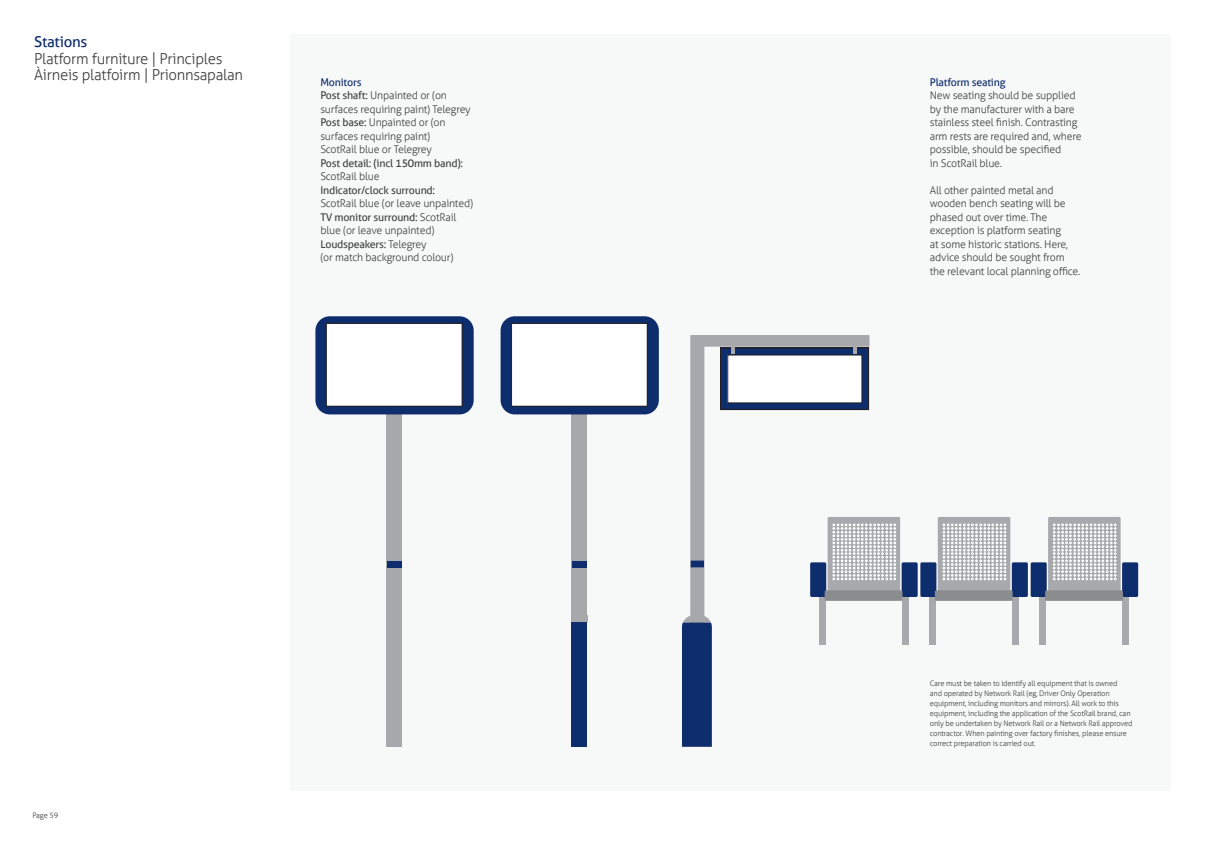
<style>
.page{position:relative;width:1205px;height:851px;background:#fff}
.page>*{position:absolute;margin:0;border:0;box-sizing:border-box;transform-origin:0 0}
.t1{font:300 15px/16.9px "Scot Rail Aller";letter-spacing:-.02em;color:#414042}
.t2{font:15px "Scot Rail Aller";letter-spacing:-.02em;color:#0e2d6d}
.t3{font:300 10.62px/13.5px "Scot Rail Aller";letter-spacing:-.02em;color:#414042}
.t4{font:10.62px "Scot Rail Aller";letter-spacing:-.02em;color:#414042}
.t5{font:10.62px "Scot Rail Aller";letter-spacing:-.02em;color:#0e2d6d}
.t6{font:300 7.5px/10px "Scot Rail Aller";letter-spacing:-.02em;color:#414042}
.s1{font-weight:400;color:#0e2d6d}
.s2{font-weight:400}
</style>
<div class="page">
<div style="left:290px;top:34px;width:880px;height:756px;background:#f7f8f8"></div>
<div style="left:572px;top:620px;width:15px;height:126px;background:#0e2d6d"></div>
<div style="left:572px;top:409px;width:15px;height:212px;background:#a6a8ab"></div>
<div style="left:500px;top:316px;width:159px;height:98px;background:#0e2d6d;border-radius:14px"></div>
<div style="left:511px;top:323px;width:136px;height:83px;background:#fff"></div>
<div style="left:511px;top:323px;width:137px;height:83px;border:1px solid #241f21"></div>
<div style="left:572px;top:561px;width:15px;height:7px;background:#0e2d6d"></div>
<div style="left:386px;top:620px;width:16px;height:126px;background:#a6a8ab"></div>
<div style="left:386px;top:409px;width:16px;height:212px;background:#a6a8ab"></div>
<div style="left:315px;top:316px;width:159px;height:98px;background:#0e2d6d;border-radius:14px"></div>
<div style="left:326px;top:323px;width:136px;height:83px;background:#fff"></div>
<div style="left:326px;top:323px;width:136px;height:83px;border:1px solid #241f21"></div>
<div style="left:387px;top:561px;width:15px;height:7px;background:#0e2d6d"></div>
<svg style="left:690px;top:335px;width:179px;height:310px"></svg>
<svg style="left:720px;top:347px;width:149px;height:63px;background:#122a5d"></svg>
<hr style="left:731px;top:341px;width:4px;height:12px;background:#a6a8ab">
<hr style="left:853px;top:341px;width:4px;height:12px;background:#a6a8ab">
<svg style="left:682px;top:615px;width:30px;height:131px;background:#193672"></svg>
<div style="left:691px;top:560px;width:13px;height:7px;background:#0e2d6d"></div>
<div style="left:728px;top:355px;width:134px;height:48px;background:#fff"></div>
<div style="left:727px;top:354px;width:135px;height:49px;border:1px solid #241f21"></div>
<div style="left:819px;top:593px;width:7px;height:51px;background:#a7a9ac"></div>
<div style="left:902px;top:593px;width:7px;height:51px;background:#a7a9ac"></div>
<div style="left:810px;top:562px;width:16px;height:35px;background:#0e2d6d;border-radius:2px"></div>
<div style="left:901px;top:562px;width:16px;height:35px;background:#0e2d6d;border-radius:2px"></div>
<div style="left:827px;top:517px;width:73px;height:80px;background:#a7a9ac;border-radius:2px"></div>
<div style="left:824px;top:590px;width:78px;height:10px;background:#8a8c8e;border-radius:2px"></div>
<svg style="left:832px;top:523px;width:64px;height:57px"></svg>
<div style="left:929px;top:593px;width:7px;height:51px;background:#a7a9ac"></div>
<div style="left:1012px;top:593px;width:7px;height:51px;background:#a7a9ac"></div>
<div style="left:920px;top:562px;width:16px;height:35px;background:#0e2d6d;border-radius:2px"></div>
<div style="left:1012px;top:562px;width:16px;height:35px;background:#0e2d6d;border-radius:2px"></div>
<div style="left:938px;top:517px;width:72px;height:80px;background:#a7a9ac;border-radius:2px"></div>
<div style="left:935px;top:590px;width:77px;height:10px;background:#8a8c8e;border-radius:2px"></div>
<svg style="left:942px;top:523px;width:64px;height:57px"></svg>
<div style="left:1039px;top:593px;width:7px;height:51px;background:#a7a9ac"></div>
<div style="left:1122px;top:593px;width:7px;height:51px;background:#a7a9ac"></div>
<div style="left:1030px;top:562px;width:16px;height:35px;background:#0e2d6d;border-radius:2px"></div>
<div style="left:1122px;top:562px;width:16px;height:35px;background:#0e2d6d;border-radius:2px"></div>
<div style="left:1048px;top:517px;width:72px;height:80px;background:#a7a9ac;border-radius:2px"></div>
<div style="left:1045px;top:590px;width:78px;height:10px;background:#8a8c8e;border-radius:2px"></div>
<svg style="left:1053px;top:523px;width:63px;height:57px"></svg>
<h1 class="t2" style="left:34px;top:32px;width:55px">Stations</h1>
<h1 class="t1" style="left:34px;top:50px;width:210px">Platform furniture | Principles<br>Àirneis platfoirm | Prionnsapalan</h1>
<p class="t3" style="left:320px;top:75px;width:152px"><span class="s1">Monitors<br></span><span class="s2">Post shaft:</span> Unpainted or (on surfaces requiring paint) Telegrey<br><span class="s2">Post base:</span> Unpainted or (on surfaces requiring paint)<br>ScotRail blue or Telegrey</p>
<p class="t4" style="left:320px;top:156px;width:144px">Post detail: (incl 150mm band):</p>
<p class="t3" style="left:320px;top:169px;width:61px">ScotRail blue</p>
<p class="t4" style="left:320px;top:183px;width:116px">Indicator/clock surround:</p>
<p class="t3" style="left:320px;top:196px;width:154px">ScotRail blue (or leave unpainted)<br><span class="s2">TV monitor surround:</span> ScotRail blue (or leave unpainted)<br><span class="s2">Loudspeakers:</span> Telegrey<br>(or match background colour)</p>
<p class="t6" style="left:32px;top:810px;width:27px">Page 59</p>
<p class="t5" style="left:930px;top:75px;width:77px">Platform seating</p>
<p class="t3" style="left:930px;top:88px;width:153px">New seating should be supplied by the manufacturer with a bare stainless steel finish. Contrasting arm rests are required and, where possible, should be specified<br>in ScotRail blue.</p>
<p class="t3" style="left:930px;top:183px;width:152px">All other painted metal and wooden bench seating will be phased out over time. The exception is platform seating<br>at some historic stations. Here, advice should be sought from the relevant local planning office.</p>
<p class="t6" style="left:930px;top:678px;width:204px">Care must be taken to identify all equipment that is owned<br>and operated by Network Rail (eg, Driver Only Operation equipment, including monitors and mirrors). All work to this equipment, including the application of the ScotRail brand, can only be undertaken by Network Rail or a Network Rail approved contractor. When painting over factory finishes, please ensure correct preparation is carried out.</p>
</div>
